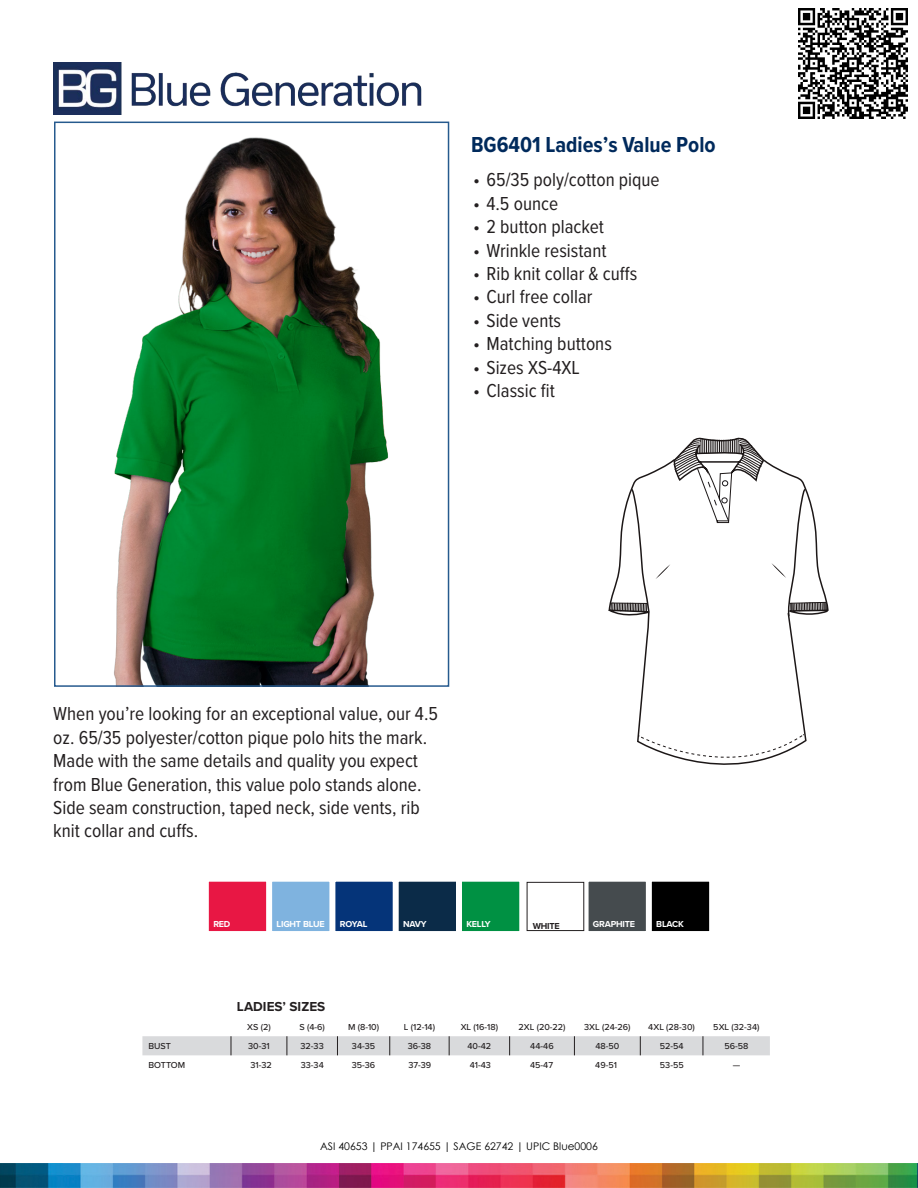
<style>
.page{position:relative;width:918px;height:1188px;background:#fff}
.page>*{position:absolute;margin:0;border:0;box-sizing:border-box;transform-origin:0 0}
.t1{font:700 22.5px "Proxima Nova Cond";color:#002a5c}
.t2{font:19.5px/23.4px "Proxima Nova Cond";color:#231f20}
.t3{font:700 13.5px "Proxima Nova";color:#231f20}
.t4{font:10.5px "Century Gothic";color:#000}
.t5{font:500 9px/19px "Proxima Nova";color:#231f20}
.t6{font:700 9px "Proxima Nova";letter-spacing:-.025em;color:#fff}
.t7{font:700 9px "Proxima Nova";letter-spacing:-.025em;color:#231f20}
</style>
<div class="page">
<img style="left:0;top:1164px;width:917px;height:23px">
<svg style="left:917px;top:1164px;width:1px;height:23px"></svg>
<img style="left:114px;top:137px;width:275px;height:547px">
<div style="left:54px;top:122px;width:395px;height:565px;border:2px solid #265a8e"></div>
<svg style="left:608px;top:437px;width:221px;height:328px"></svg>
<div style="left:206px;top:879px;width:63px;height:55px;background:#e81744;border:3px solid #fff"></div>
<div style="left:269px;top:879px;width:63px;height:55px;background:#7fb3df;border:3px solid #fff"></div>
<div style="left:332px;top:879px;width:64px;height:55px;background:#053479;border:3px solid #fff"></div>
<div style="left:396px;top:879px;width:63px;height:55px;background:#0b2b48;border:3px solid #fff"></div>
<div style="left:459px;top:879px;width:63px;height:55px;background:#009143;border:3px solid #fff"></div>
<div style="left:586px;top:879px;width:63px;height:55px;background:#454b4e;border:3px solid #fff"></div>
<div style="left:649px;top:879px;width:63px;height:55px;background:#000;border:3px solid #fff"></div>
<div style="left:522px;top:877px;width:64px;height:56px;background:#fff;border:3px solid #fff"></div>
<div style="left:527px;top:882px;width:57px;height:49px;border:1px solid #231f20"></div>
<img style="left:54px;top:62px;width:367px;height:53px">
<img style="left:798px;top:9px;width:109px;height:109px">
<svg style="left:142px;top:1036px;width:628px;height:19px;background:#d7d8d9"></svg>
<p class="t1" style="left:471px;top:128px;width:246px">BG6401 Ladies’s Value Polo</p>
<p class="t2" style="left:473px;top:167px;width:188px">• 65/35 poly/cotton pique</p>
<p class="t2" style="left:473px;top:191px;width:87px">• 4.5 ounce</p>
<p class="t2" style="left:473px;top:214px;width:132px">• 2 button placket</p>
<p class="t2" style="left:473px;top:238px;width:135px">• Wrinkle resistant</p>
<p class="t2" style="left:473px;top:261px;width:166px">• Rib knit collar &amp; cuffs</p>
<p class="t2" style="left:473px;top:284px;width:121px">• Curl free collar</p>
<p class="t2" style="left:473px;top:308px;width:90px">• Side vents</p>
<p class="t2" style="left:473px;top:331px;width:140px">• Matching buttons</p>
<p class="t2" style="left:473px;top:355px;width:108px">• Sizes XS-4XL</p>
<p class="t2" style="left:473px;top:378px;width:83px">• Classic fit</p>
<p class="t2" style="left:53px;top:701px;width:386px">When you’re looking for an exceptional value, our 4.5 oz. 65/35 polyester/cotton pique polo hits the mark.<br>Made with the same details and quality you expect from Blue Generation, this value polo stands alone.<br>Side seam construction, taped neck, side vents, rib knit collar and cuffs.</p>
<p class="t6" style="left:213px;top:918px;width:19px">RED</p>
<p class="t6" style="left:277px;top:918px;width:50px">LIGHT BLUE</p>
<p class="t6" style="left:340px;top:918px;width:29px">ROYAL</p>
<p class="t6" style="left:403px;top:917px;width:25px">NAVY</p>
<p class="t6" style="left:466px;top:918px;width:26px">KELLY</p>
<p class="t7" style="left:533px;top:919px;width:28px">WHITE</p>
<p class="t6" style="left:593px;top:918px;width:43px">GRAPHITE</p>
<p class="t6" style="left:656px;top:918px;width:29px">BLACK</p>
<p class="t3" style="left:237px;top:997px;width:90px">LADIES’ SIZES</p>
<p class="t5" style="left:247px;top:1017px;width:25px">XS (2)</p>
<p class="t5" style="left:299px;top:1017px;width:27px">S (4-6)</p>
<p class="t5" style="left:348px;top:1017px;width:33px">M (8-10)</p>
<p class="t5" style="left:404px;top:1017px;width:33px">L (12-14)</p>
<p class="t5" style="left:461px;top:1017px;width:39px">XL (16-18)</p>
<p class="t5" style="left:519px;top:1017px;width:49px">2XL (20-22)</p>
<p class="t5" style="left:584px;top:1017px;width:48px">3XL (24-26)</p>
<p class="t5" style="left:648px;top:1017px;width:48px">4XL (28-30)</p>
<p class="t5" style="left:713px;top:1017px;width:48px">5XL (32-34)</p>
<p class="t5" style="left:148px;top:1037px;width:38px">BUST<br>BOTTOM</p>
<p class="t5" style="left:248px;top:1037px;width:25px">30-31<br>31-32</p>
<p class="t5" style="left:301px;top:1037px;width:25px">32-33<br>33-34</p>
<p class="t5" style="left:352px;top:1037px;width:25px">34-35<br>35-36</p>
<p class="t5" style="left:408px;top:1037px;width:25px">36-38<br>37-39</p>
<p class="t5" style="left:468px;top:1037px;width:25px">40-42<br>41-43</p>
<p class="t5" style="left:530px;top:1037px;width:25px">44-46<br>45-47</p>
<p class="t5" style="left:595px;top:1037px;width:26px">48-50<br>49-51</p>
<p class="t5" style="left:660px;top:1037px;width:26px">52-54<br>53-55</p>
<p class="t5" style="left:724px;top:1037px;width:26px;text-align:center">56-58 —</p>
<p class="t4" style="left:320px;top:1139px;width:279px">ASI 40653 | PPAI 174655 | SAGE 62742 | UPIC Blue0006</p>
</div>
